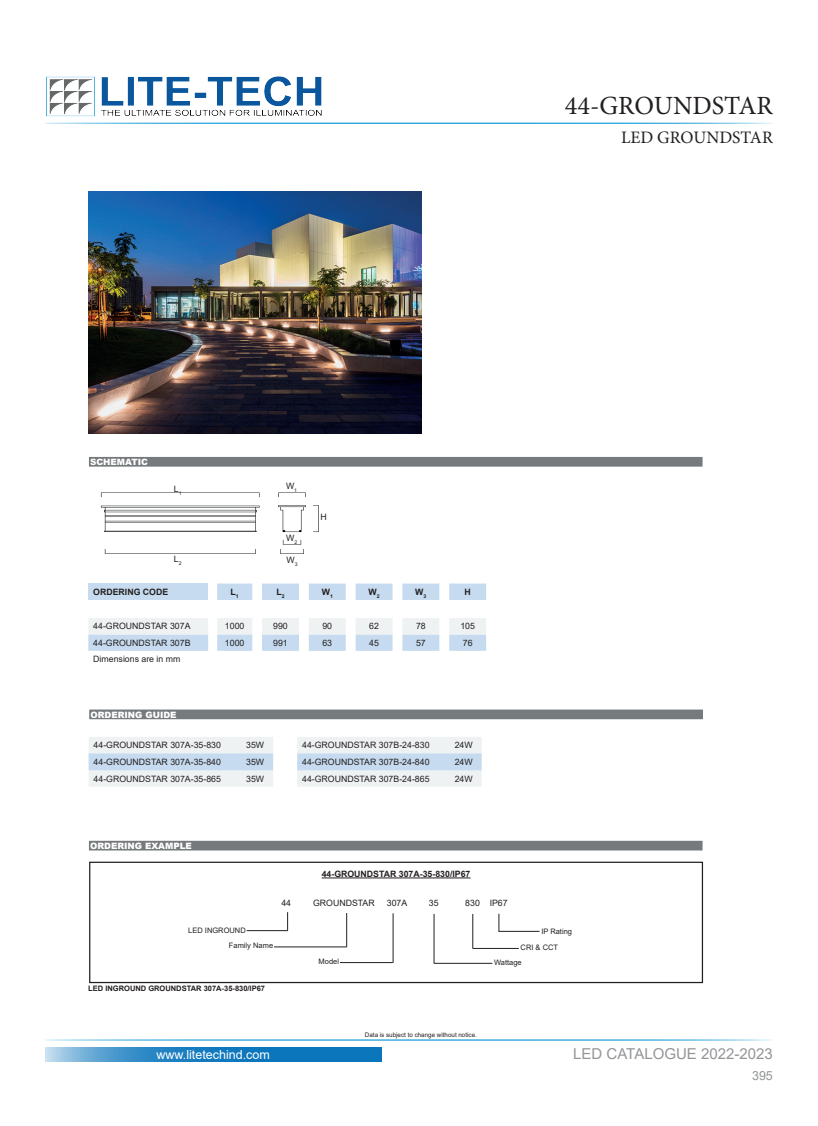
<style>
.page{position:relative;width:818px;height:1126px;background:#fff}
.page>*{position:absolute;margin:0;border:0;box-sizing:border-box;transform-origin:0 0}
.t1{font:26.25px "Minion Pro";color:#231f20}
.t2{font:17.5px "Minion Pro";color:#231f20}
.t3{font:15px "Arial";color:#939598}
.t4{font:12.5px "Arial";color:#fff}
.t5{font:12.5px "Arial";color:#929595}
.t6{font:8.75px "Arial";color:#231f20}
.t7{font:700 8.75px "Arial";color:#231f20}
.t8{font:900 8.75px "Arial";color:#fff}
.t9{font:7.5px/15.4px "Arial";color:#231f20}
.t10{font:700 7.5px "Arial";color:#231f20}
.t11{font:6.25px "Arial";color:#231f20}
</style>
<div class="page">
<hr style="left:45px;top:123px;width:727px;height:1px;background:#179dd9">
<hr style="left:45px;top:1039px;width:727px;height:1px;background:#179dd9">
<svg style="left:45px;top:1047px;width:336px;height:15px;background:#2c88c5"></svg>
<img style="left:47px;top:76px;width:275px;height:41px">
<div style="left:89px;top:861px;width:613px;height:122px;border:1px solid #231f20"></div>
<hr style="left:321px;top:877px;width:149px;height:1px;background:#231f20">
<svg style="left:287px;top:912px;width:1px;height:18px"></svg>
<hr style="left:246px;top:930px;width:42px;height:1px;background:#231f20">
<hr style="left:346px;top:912px;width:1px;height:35px;background:#231f20">
<hr style="left:274px;top:946px;width:72px;height:1px;background:#231f20">
<svg style="left:88px;top:583px;width:398px;height:67px"></svg>
<svg style="left:498px;top:913px;width:1px;height:17px"></svg>
<hr style="left:498px;top:930px;width:41px;height:1px;background:#231f20">
<hr style="left:472px;top:913px;width:1px;height:35px;background:#231f20">
<hr style="left:472px;top:948px;width:46px;height:1px;background:#231f20">
<hr style="left:433px;top:913px;width:1px;height:49px;background:#231f20">
<hr style="left:433px;top:962px;width:59px;height:1px;background:#231f20">
<svg style="left:89px;top:737px;width:184px;height:49px"></svg>
<div style="left:89px;top:457px;width:612px;height:9px;background:#767a7c"></div>
<img style="left:100px;top:492px;width:219px;height:62px">
<div style="left:90px;top:710px;width:611px;height:8px;background:#767a7c"></div>
<div style="left:89px;top:709px;width:613px;height:10px;border:1px solid #757b7d"></div>
<div style="left:89px;top:841px;width:612px;height:8px;background:#767a7c"></div>
<div style="left:89px;top:840px;width:613px;height:10px;border:1px solid #757b7d"></div>
<hr style="left:392px;top:913px;width:1px;height:49px;background:#231f20">
<hr style="left:340px;top:962px;width:52px;height:1px;background:#231f20">
<img style="left:88px;top:191px;width:333px;height:242px">
<svg style="left:297px;top:737px;width:184px;height:49px"></svg>
<h1 class="t1" style="left:564px;top:88px;width:209px">44-GROUNDSTAR</h1>
<h2 class="t2" style="left:620px;top:126px;width:153px">LED GROUNDSTAR</h2>
<p class="t8" style="left:90px;top:455px;width:59px">SCHEMATIC</p>
<p class="t6" style="left:174px;top:482px;width:9px">L<sub>1</sub></p>
<p class="t6" style="left:174px;top:552px;width:9px">L<sub>2</sub></p>
<p class="t6" style="left:286px;top:479px;width:13px">W<sub>1</sub></p>
<p class="t6" style="left:286px;top:532px;width:13px">W<sub>2</sub></p>
<p class="t6" style="left:286px;top:554px;width:13px">W<sub>3</sub></p>
<p class="t6" style="left:320px;top:511px;width:8px">H</p>
<p class="t7" style="left:93px;top:585px;width:76px">ORDERING CODE</p>
<p class="t7" style="left:230px;top:585px;width:10px">L<sub>1</sub></p>
<p class="t7" style="left:276px;top:585px;width:10px">L<sub>2</sub></p>
<p class="t7" style="left:321px;top:585px;width:13px">W<sub>1</sub></p>
<p class="t7" style="left:368px;top:585px;width:13px">W<sub>2</sub></p>
<p class="t7" style="left:415px;top:585px;width:13px">W<sub>3</sub></p>
<p class="t7" style="left:464px;top:585px;width:8px">H</p>
<p class="t6" style="left:93px;top:620px;width:99px">44-GROUNDSTAR 307A</p>
<p class="t6" style="left:225px;top:620px;width:21px">1000</p>
<p class="t6" style="left:273px;top:620px;width:16px">990</p>
<p class="t6" style="left:322px;top:620px;width:11px">90</p>
<p class="t6" style="left:369px;top:620px;width:11px">62</p>
<p class="t6" style="left:416px;top:620px;width:11px">78</p>
<p class="t6" style="left:460px;top:620px;width:16px">105</p>
<p class="t6" style="left:93px;top:636px;width:99px">44-GROUNDSTAR 307B</p>
<p class="t6" style="left:225px;top:636px;width:21px">1000</p>
<p class="t6" style="left:273px;top:636px;width:16px">991</p>
<p class="t6" style="left:322px;top:636px;width:11px">63</p>
<p class="t6" style="left:369px;top:636px;width:11px">45</p>
<p class="t6" style="left:416px;top:636px;width:11px">57</p>
<p class="t6" style="left:462px;top:636px;width:11px">76</p>
<p class="t6" style="left:93px;top:653px;width:89px">Dimensions are in mm</p>
<p class="t8" style="left:90px;top:708px;width:88px">ORDERING GUIDE</p>
<p class="t6" style="left:94px;top:739px;width:129px">44-GROUNDSTAR 307A-35-830</p>
<p class="t6" style="left:246px;top:739px;width:19px">35W</p>
<p class="t6" style="left:94px;top:755px;width:129px">44-GROUNDSTAR 307A-35-840</p>
<p class="t6" style="left:246px;top:755px;width:19px">35W</p>
<p class="t6" style="left:94px;top:772px;width:129px">44-GROUNDSTAR 307A-35-865</p>
<p class="t6" style="left:246px;top:772px;width:19px">35W</p>
<p class="t6" style="left:302px;top:739px;width:129px">44-GROUNDSTAR 307B-24-830</p>
<p class="t6" style="left:454px;top:739px;width:19px">24W</p>
<p class="t6" style="left:302px;top:755px;width:129px">44-GROUNDSTAR 307B-24-840</p>
<p class="t6" style="left:454px;top:755px;width:19px">24W</p>
<p class="t6" style="left:302px;top:772px;width:129px">44-GROUNDSTAR 307B-24-865</p>
<p class="t6" style="left:454px;top:772px;width:19px">24W</p>
<p class="t8" style="left:90px;top:839px;width:103px">ORDERING EXAMPLE</p>
<p class="t7" style="left:321px;top:867px;width:150px">44-GROUNDSTAR 307A-35-830/IP67</p>
<p class="t6" style="left:281px;top:896px;width:11px">44</p>
<p class="t6" style="left:313px;top:896px;width:63px">GROUNDSTAR</p>
<p class="t6" style="left:386px;top:896px;width:22px">307A</p>
<p class="t6" style="left:428px;top:896px;width:11px">35</p>
<p class="t6" style="left:465px;top:896px;width:44px">830 IP67</p>
<p class="t9" style="left:229px;top:922px;width:46px;text-indent:-41px">LED INGROUND<br>Family Name</p>
<p class="t9" style="left:541px;top:923px;width:32px">IP Rating</p>
<p class="t9" style="left:494px;top:940px;width:65px;line-height:14.6px;text-indent:26px">CRI &amp; CCT<br>Wattage</p>
<p class="t9" style="left:318px;top:953px;width:22px">Model</p>
<p class="t10" style="left:88px;top:982px;width:178px">LED INGROUND GROUNDSTAR 307A-35-830/IP67</p>
<h3 class="t4" style="left:156px;top:1045px;width:115px">www.litetechind.com</h3>
<p class="t11" style="left:365px;top:1030px;width:113px">Data is subject to change without notice.</p>
<h3 class="t3" style="left:572px;top:1043px;width:201px">LED CATALOGUE 2022-2023</h3>
<h3 class="t5" style="left:751px;top:1067px;width:22px">395</h3>
</div>
